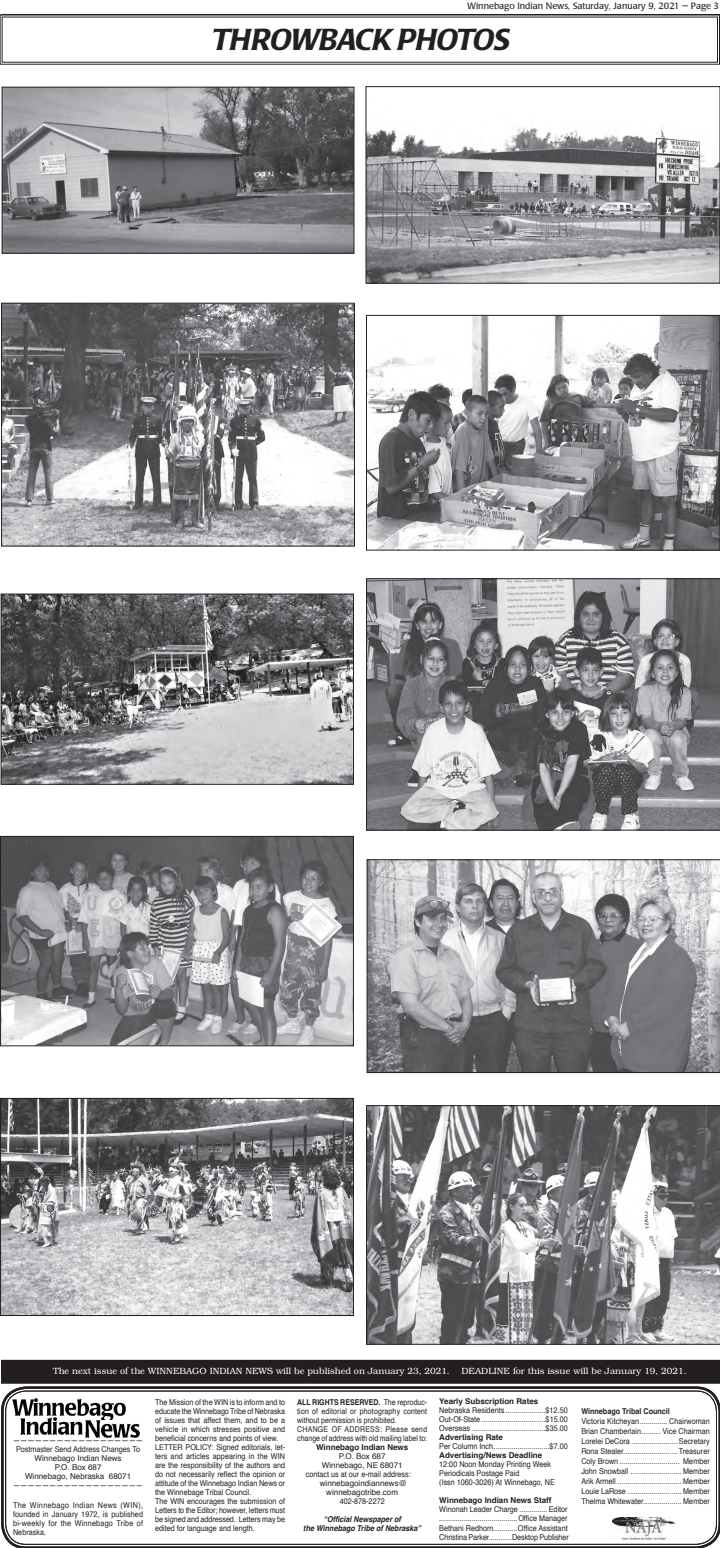
<style>
.page{position:relative;width:720px;height:1548px;background:#fff}
.page>*{position:absolute;margin:0;border:0;box-sizing:border-box;transform-origin:0 0}
.t1{font:italic 500 30px "Poppl Laudatio";letter-spacing:-.02em;color:#231f20}
.t2{font:300 9px "Bookman";color:#fff}
.t3{font:9px "Poppl Laudatio";color:#231f20}
.t4{font:8px/9px "Helvetica";color:#231f20;text-align:justify;scale:.9 1}
.t5{font:8px/9px "Helvetica";color:#231f20;scale:.87 1}
.t6{font:700 8px "Helvetica";color:#231f20}
.t7{font:8px "Helvetica";color:#231f20}
.t8{font:italic 700 8px/9px "Helvetica";color:#231f20;text-align:center;scale:.9 1}
.t9{font:700 8px "Helvetica";color:#231f20;scale:.9 1}
.s1{font-weight:700}
</style>
<div class="page">
<svg style="left:1px;top:1386px;width:719px;height:162px"></svg>
<div style="left:5px;top:1391px;width:712px;height:154px;border:1px solid #231f20;border-radius:20px"></div>
<img style="left:12px;top:1398px;width:113px;height:23px">
<img style="left:21px;top:1417px;width:61px;height:18px">
<img style="left:86px;top:1421px;width:54px;height:16px">
<img style="left:613px;top:1517px;width:62px;height:23px">
<div style="left:1px;top:1360px;width:719px;height:24px;background:#231f20"></div>
<svg style="left:0;top:14px;width:720px;height:51px"></svg>
<img style="left:4px;top:89px;width:348px;height:163px">
<div style="left:2px;top:87px;width:352px;height:167px;border:1px solid #231f20"></div>
<img style="left:3px;top:305px;width:350px;height:240px">
<div style="left:1px;top:303px;width:354px;height:244px;border:1px solid #231f20"></div>
<img style="left:3px;top:596px;width:349px;height:187px">
<div style="left:1px;top:594px;width:353px;height:191px;border:1px solid #231f20"></div>
<img style="left:2px;top:838px;width:350px;height:206px">
<div style="left:0;top:836px;width:354px;height:210px;border:1px solid #231f20"></div>
<img style="left:2px;top:1100px;width:350px;height:214px">
<div style="left:0;top:1098px;width:354px;height:218px;border:1px solid #231f20"></div>
<img style="left:368px;top:127px;width:350px;height:155px">
<div style="left:366px;top:86px;width:354px;height:198px;border:1px solid #231f20"></div>
<img style="left:368px;top:317px;width:350px;height:232px">
<div style="left:366px;top:315px;width:354px;height:236px;border:1px solid #231f20"></div>
<svg style="left:366px;top:578px;width:354px;height:253px;background:#87888a"></svg>
<svg style="left:367px;top:859px;width:353px;height:214px;background:#969799"></svg>
<svg style="left:366px;top:1105px;width:354px;height:240px;background:#88898b"></svg>
<p class="t3" style="left:467px;top:2px;width:253px">Winnebago Indian News, Saturday, January 9, 2021 — Page 3</p>
<h1 class="t1" style="left:212px;top:29px;width:299px">THROWBACK PHOTOS</h1>
<p class="t2" style="left:53px;top:1367px;width:398px">The next issue of the WINNEBAGO INDIAN NEWS will be published on January 23, 2021.</p>
<p class="t2" style="left:461px;top:1367px;width:227px">DEADLINE for this issue will be January 19, 2021.</p>
<p class="t4" style="left:13px;top:1436px;width:146px;text-align:center">——————————————————<br>Postmaster Send Address Changes To<br>Winnebago Indian News<br>P.O. Box 687<br>Winnebago, Nebraska 68071 ——————————————————</p>
<p class="t4" style="left:13px;top:1501px;width:146px">The Winnebago Indian News (WIN), founded in January 1972, is published bi-weekly for the Winnebago Tribe of Nebraska.</p>
<p class="t4" style="left:155px;top:1398px;width:146px;text-align:left">The Mission of the WIN is to inform and to educate the Winnebago Tribe of Nebraska of issues that affect them, and to be a vehicle in which stresses positive and beneficial concerns and points of view.<br>LETTER POLICY: Signed editorials, let&shy;ters and articles appearing in the WIN are the responsibility of the authors and do not necessarily reflect the opinion or attitude of the Winnebago Indian News or the Winnebage Tribal Council.<br>The WIN encourages the submission of Letters to the Editor; however, letters must be signed and addressed. Letters may be edited for language and length.</p>
<p class="t5" style="left:297px;top:1398px;width:151px"><span class="s1">ALL RIGHTS RESERVED.</span> The reproduc&shy;tion of editorial or photography content without permission is prohibited.<br>CHANGE OF ADDRESS: Please send change of address with old mailing label to:</p>
<p class="t6" style="left:316px;top:1444px;width:94px">Winnebago Indian News</p>
<p class="t7" style="left:339px;top:1453px;width:48px">P.O. Box 687</p>
<p class="t7" style="left:322px;top:1462px;width:82px">Winnebago, NE 68071</p>
<p class="t4" style="left:306px;top:1470px;width:118px">contact us at our e-mail address:</p>
<p class="t7" style="left:320px;top:1480px;width:89px">winnebagoindiannews@</p>
<p class="t7" style="left:326px;top:1489px;width:73px">winnebagotribe.com</p>
<p class="t4" style="left:340px;top:1497px;width:51px">402-878-2272</p>
<p class="t8" style="left:303px;top:1515px;width:133px">“Official Newspaper of<br>the Winnebago Tribe of Nebraska”</p>
<p class="t6" style="left:439px;top:1398px;width:101px">Yearly Subscription Rates</p>
<p class="t4" style="left:439px;top:1406px;width:144px">Nebraska Residents ....................$12.50<br>Out-Of-State ................................$15.00<br>Overseas .....................................$35.00</p>
<p class="t6" style="left:439px;top:1434px;width:65px">Advertising Rate</p>
<p class="t4" style="left:439px;top:1443px;width:144px">Per Column Inch ............................$7.00</p>
<p class="t6" style="left:439px;top:1452px;width:105px">Advertising/News Deadline</p>
<p class="t4" style="left:439px;top:1461px;width:130px;text-align:left">12:00 Noon Monday Printing Week<br>Periodicals Postage Paid<br>(Issn 1060-3026) At Winnebago, NE</p>
<p class="t6" style="left:439px;top:1497px;width:114px">Winnebago Indian News Staff</p>
<p class="t4" style="left:439px;top:1506px;width:146px;text-align:left">Winonah Leader Charge .............. Editor .......................................Office Manager Bethani Redhorn............Office Assistant Christina Parker............Desktop Publisher</p>
<p class="t9" style="left:581px;top:1407px;width:100px">Winnebago Tribal Council</p>
<p class="t4" style="left:581px;top:1416px;width:144px;line-height:10px">Victoria Kitcheyan .............. Chairwoman Brian Chamberlain ..........Vice Chairman Lorelei DeCora ....................... Secretary Rona Stealer........................... Treasurer Coly Brown .............................. Member John Snowball . ........................ Member Arik Armell ................................ Member Louie LaRose ........................... Member Thelma Whitewater................... Member</p>
</div>
